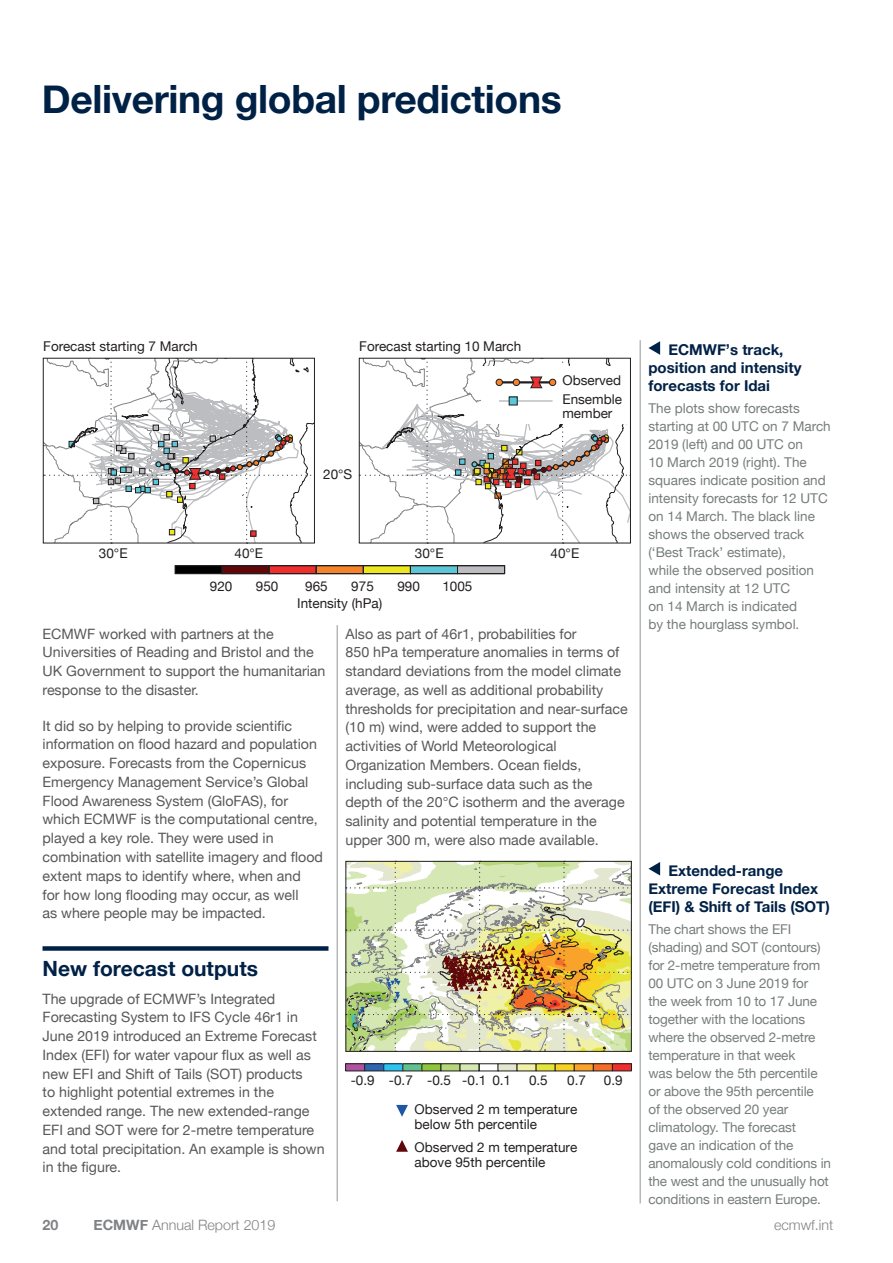
<style>
.page{position:relative;width:893px;height:1263px;background:#fff}
.page>*{position:absolute;margin:0;border:0;box-sizing:border-box;transform-origin:0 0}
.t1{font:700 39px "Helvetica Neue";letter-spacing:-.01em;color:#002146}
.t2{font:700 21px "Helvetica Neue";color:#002146}
.t3{font:700 15px/18px "Helvetica Neue";color:#002146}
.t4{font:14.25px/18.8px "Helvetica Neue";color:#57585a}
.t5{font:300 14.25px "Helvetica Neue";color:#808285}
.t6{font:700 14.25px "Helvetica Neue";color:#808285}
.t7{font:13.5px/18px "Helvetica Neue";letter-spacing:-.01em;color:#767d7a}
.t8{font:13.5px/15px "Helvetica Neue";color:#231f20}
.s1{font-weight:700}
</style>
<div class="page">
<div style="left:43px;top:946px;width:285px;height:5px;background:#002146"></div>
<hr style="left:337px;top:625px;width:1px;height:576px;background:#939598">
<hr style="left:640px;top:340px;width:1px;height:863px;background:#939598">
<svg style="left:648px;top:341px;width:12px;height:14px"></svg>
<svg style="left:45px;top:360px;width:268px;height:181px"></svg>
<div style="left:43px;top:358px;width:272px;height:185px;border:1px solid #231f20"></div>
<div style="left:175px;top:566px;width:47px;height:8px;background:#000001"></div>
<div style="left:175px;top:565px;width:48px;height:9px;border:1px solid #231f20"></div>
<hr style="left:175px;top:565px;width:47px;height:1px;background:#231f20">
<hr style="left:175px;top:573px;width:47px;height:1px;background:#231f20">
<div style="left:222px;top:566px;width:47px;height:8px;background:#610709"></div>
<div style="left:222px;top:565px;width:48px;height:9px;border:1px solid #231f20"></div>
<hr style="left:222px;top:565px;width:47px;height:1px;background:#231f20">
<hr style="left:222px;top:573px;width:47px;height:1px;background:#231f20">
<div style="left:269px;top:566px;width:47px;height:8px;background:#ee2f2d"></div>
<hr style="left:269px;top:565px;width:47px;height:1px;background:#231f20">
<hr style="left:269px;top:573px;width:47px;height:1px;background:#231f20">
<div style="left:316px;top:566px;width:47px;height:8px;background:#f5832a"></div>
<hr style="left:316px;top:565px;width:47px;height:1px;background:#231f20">
<hr style="left:316px;top:573px;width:47px;height:1px;background:#231f20">
<div style="left:363px;top:566px;width:47px;height:8px;background:#ece820"></div>
<hr style="left:363px;top:565px;width:47px;height:1px;background:#231f20">
<hr style="left:363px;top:573px;width:47px;height:1px;background:#231f20">
<div style="left:410px;top:566px;width:47px;height:8px;background:#5cc8d7"></div>
<hr style="left:410px;top:565px;width:47px;height:1px;background:#231f20">
<hr style="left:410px;top:573px;width:47px;height:1px;background:#231f20">
<div style="left:457px;top:566px;width:48px;height:8px;background:#bcbdc0"></div>
<hr style="left:457px;top:565px;width:48px;height:1px;background:#231f20">
<hr style="left:457px;top:573px;width:48px;height:1px;background:#231f20">
<svg style="left:359px;top:358px;width:272px;height:185px"></svg>
<svg style="left:648px;top:862px;width:12px;height:13px"></svg>
<div style="left:346px;top:1064px;width:19px;height:7px;background:#af53a0"></div>
<div style="left:345px;top:1063px;width:20px;height:8px;border:1px solid #231f20"></div>
<div style="left:365px;top:1064px;width:19px;height:7px;background:#2e66b2"></div>
<div style="left:364px;top:1063px;width:20px;height:8px;border:1px solid #231f20"></div>
<div style="left:384px;top:1064px;width:19px;height:7px;background:#2ec4f1"></div>
<div style="left:383px;top:1063px;width:20px;height:8px;border:1px solid #231f20"></div>
<div style="left:403px;top:1064px;width:19px;height:7px;background:#62c191"></div>
<div style="left:402px;top:1063px;width:20px;height:8px;border:1px solid #231f20"></div>
<div style="left:422px;top:1064px;width:19px;height:7px;background:#8dc63e"></div>
<div style="left:421px;top:1063px;width:20px;height:8px;border:1px solid #231f20"></div>
<div style="left:441px;top:1064px;width:19px;height:7px;background:#b5d679"></div>
<div style="left:441px;top:1063px;width:19px;height:8px;border:1px solid #231f20"></div>
<div style="left:460px;top:1064px;width:19px;height:7px;background:#d5e7b3"></div>
<div style="left:479px;top:1063px;width:20px;height:8px;border:1px solid #231f20"></div>
<div style="left:460px;top:1063px;width:19px;height:8px;border:1px solid #231f20"></div>
<div style="left:498px;top:1064px;width:19px;height:7px;background:#e4e7cf"></div>
<div style="left:498px;top:1063px;width:19px;height:8px;border:1px solid #231f20"></div>
<div style="left:517px;top:1064px;width:19px;height:7px;background:#f0f1a6"></div>
<div style="left:517px;top:1063px;width:19px;height:8px;border:1px solid #231f20"></div>
<div style="left:536px;top:1064px;width:19px;height:7px;background:#e4e53b"></div>
<div style="left:536px;top:1063px;width:20px;height:8px;border:1px solid #231f20"></div>
<div style="left:555px;top:1064px;width:19px;height:7px;background:#f7d222"></div>
<div style="left:555px;top:1063px;width:20px;height:8px;border:1px solid #231f20"></div>
<div style="left:574px;top:1064px;width:19px;height:7px;background:#f9a32b"></div>
<div style="left:574px;top:1063px;width:20px;height:8px;border:1px solid #231f20"></div>
<div style="left:593px;top:1064px;width:19px;height:7px;background:#f36e29"></div>
<div style="left:593px;top:1063px;width:20px;height:8px;border:1px solid #231f20"></div>
<div style="left:612px;top:1064px;width:19px;height:7px;background:#ee2f2d"></div>
<div style="left:612px;top:1063px;width:20px;height:8px;border:1px solid #231f20"></div>
<svg style="left:396px;top:1105px;width:12px;height:12px"></svg>
<svg style="left:396px;top:1140px;width:12px;height:12px"></svg>
<img style="left:345px;top:861px;width:287px;height:191px">
<h1 class="t1" style="left:42px;top:68px;width:521px">Delivering global predictions</h1>
<p class="t8" style="left:43px;top:340px;width:156px">Forecast starting 7 March</p>
<p class="t8" style="left:359px;top:340px;width:164px">Forecast starting 10 March</p>
<p class="t8" style="left:323px;top:468px;width:31px">20°S</p>
<p class="t8" style="left:562px;top:372px;width:61px;line-height:18.6px">Observed<br>Ensemble</p>
<p class="t8" style="left:562px;top:406px;width:52px">member</p>
<p class="t8" style="left:99px;top:546px;width:30px">30°E</p>
<p class="t8" style="left:235px;top:546px;width:30px">40°E</p>
<p class="t8" style="left:415px;top:546px;width:30px">30°E</p>
<p class="t8" style="left:551px;top:546px;width:30px">40°E</p>
<p class="t8" style="left:210px;top:579px;width:24px">920</p>
<p class="t8" style="left:256px;top:579px;width:24px">950</p>
<p class="t8" style="left:305px;top:579px;width:24px">965</p>
<p class="t8" style="left:351px;top:579px;width:24px">975</p>
<p class="t8" style="left:397px;top:579px;width:24px">990</p>
<p class="t8" style="left:442px;top:579px;width:32px">1005</p>
<p class="t8" style="left:297px;top:596px;width:87px">Intensity (hPa)</p>
<p class="t4" style="left:43px;top:625px;width:284px">ECMWF worked with partners at the Universities of Reading and Bristol and the UK Government to support the humanitarian response to the disaster.</p>
<p class="t4" style="left:43px;top:717px;width:282px">It did so by helping to provide scientific information on flood hazard and population exposure. Forecasts from the Copernicus Emergency Management Service’s Global Flood Awareness System (GloFAS), for which ECMWF is the computational centre, played a key role. They were used in combination with satellite imagery and flood extent maps to identify where, when and<br>for how long flooding may occur, as well<br>as where people may be impacted.</p>
<h2 class="t2" style="left:43px;top:952px;width:217px">New forecast outputs</h2>
<p class="t4" style="left:43px;top:990px;width:284px">The upgrade of ECMWF’s Integrated Forecasting System to IFS Cycle 46r1 in June 2019 introduced an Extreme Forecast Index (EFI) for water vapour flux as well as new EFI and Shift of Tails (SOT) products<br>to highlight potential extremes in the extended range. The new extended-range EFI and SOT were for 2-metre temperature and total precipitation. An example is shown in the figure.</p>
<p class="t4" style="left:345px;top:625px;width:284px">Also as part of 46r1, probabilities for<br>850 hPa temperature anomalies in terms of standard deviations from the model climate average, as well as additional probability thresholds for precipitation and near-surface (10 m) wind, were added to support the activities of World Meteorological Organization Members. Ocean fields, including sub-surface data such as the depth of the 20°C isotherm and the average salinity and potential temperature in the upper 300 m, were also made available.</p>
<p class="t8" style="left:351px;top:1074px;width:26px">-0.9</p>
<p class="t8" style="left:462px;top:1074px;width:50px">-0.1 0.1</p>
<p class="t8" style="left:529px;top:1074px;width:20px">0.5</p>
<p class="t8" style="left:567px;top:1074px;width:20px">0.7</p>
<p class="t8" style="left:604px;top:1074px;width:20px">0.9</p>
<p class="t8" style="left:415px;top:1102px;width:164px">Observed 2 m temperature below 5th percentile</p>
<p class="t8" style="left:415px;top:1140px;width:164px">Observed 2 m temperature above 95th percentile</p>
<p class="t8" style="left:389px;top:1074px;width:26px">-0.7</p>
<p class="t8" style="left:427px;top:1074px;width:26px">-0.5</p>
<p class="t3" style="left:648px;top:341px;width:155px;text-indent:20px">ECMWF’s track, position and intensity forecasts for Idai</p>
<p class="t7" style="left:648px;top:400px;width:184px">The plots show forecasts starting at 00 UTC on 7 March<br>2019 (left) and 00 UTC on<br>10 March 2019 (right). The squares indicate position and intensity forecasts for 12 UTC on 14 March. The black line shows the observed track (‘Best Track’ estimate),<br>while the observed position and intensity at 12 UTC<br>on 14 March is indicated<br>by the hourglass symbol.</p>
<p class="t3" style="left:648px;top:861px;width:183px;text-indent:20px">Extended-range<br>Extreme Forecast Index (EFI) &amp; Shift of Tails (SOT)</p>
<p class="t7" style="left:648px;top:921px;width:184px">The chart shows the EFI (shading) and SOT (contours) for 2-metre temperature from<br>00 UTC on 3 June 2019 for<br>the week from 10 to 17 June together with the locations where the observed 2-metre temperature in that week<br>was below the 5th percentile or above the 95th percentile<br>of the observed 20 year climatology. The forecast<br>gave an indication of the anomalously cold conditions in the west and the unusually hot conditions in eastern Europe.</p>
<p class="t6" style="left:43px;top:1214px;width:17px">20</p>
<p class="t5" style="left:94px;top:1213px;width:183px"><span class="s1">ECMWF</span> Annual Report 2019</p>
<p class="t5" style="left:774px;top:1213px;width:61px">ecmwf.int</p>
</div>
